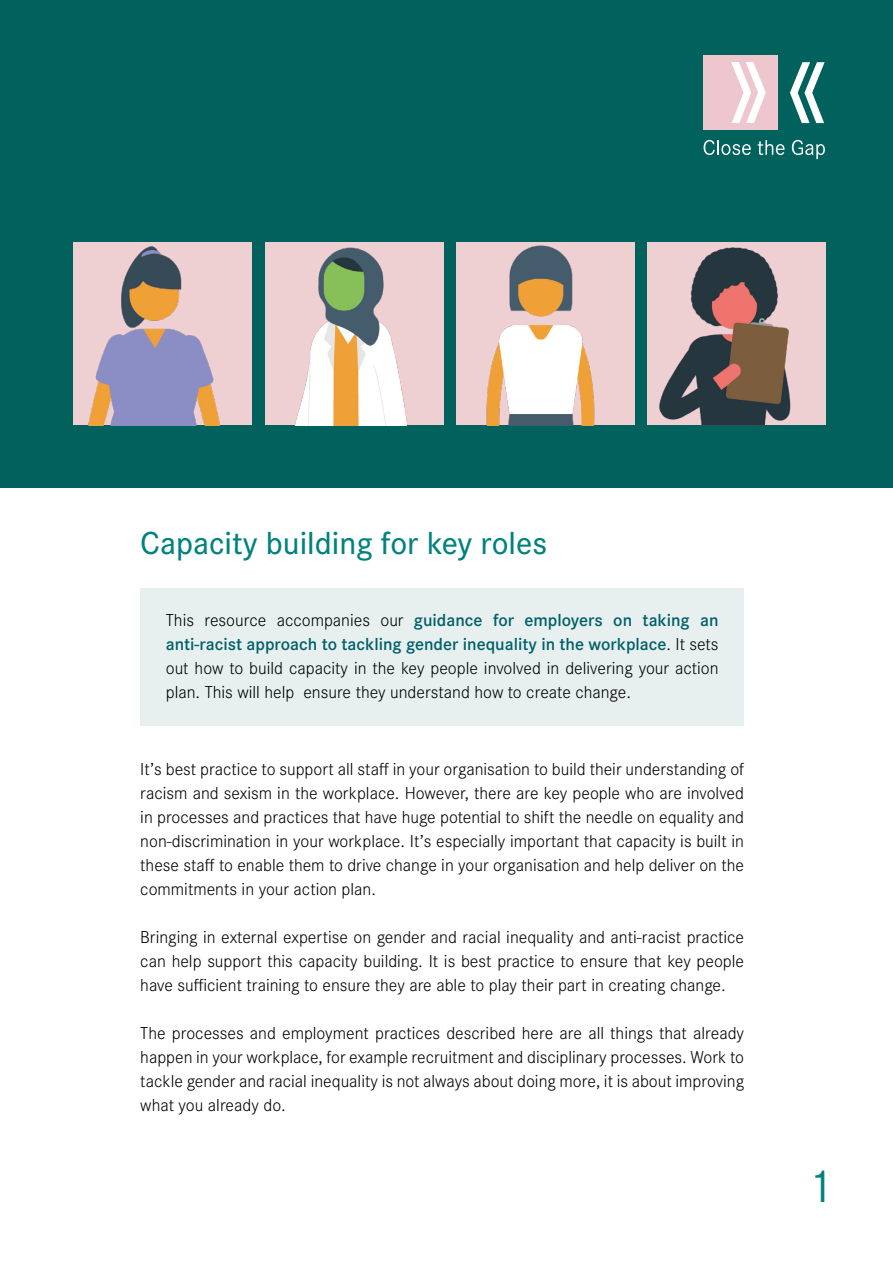
<style>
.page{position:relative;width:893px;height:1263px;background:#fff}
.page>*{position:absolute;margin:0;border:0;box-sizing:border-box;transform-origin:0 0}
.t1{font:48px "Corporate S";color:#00827e}
.t2{font:500 33px "Corporate S";color:#00827e}
.t3{font:300 18px/24px "Corporate S";color:#000;text-align:justify}
.s1{font-weight:600;color:#006069}
</style>
<div class="page">
<div style="left:140px;top:588px;width:604px;height:138px;background:#e8efef"></div>
<div style="left:0;top:0;width:893px;height:487px;background:#00615d"></div>
<img style="left:647px;top:243px;width:177px;height:182px">
<img style="left:73px;top:243px;width:179px;height:182px">
<img style="left:456px;top:243px;width:177px;height:182px">
<img style="left:265px;top:243px;width:179px;height:182px">
<svg style="left:790px;top:62px;width:35px;height:61px"></svg>
<div style="left:703px;top:55px;width:75px;height:75px;background:#edc7cd"></div>
<svg style="left:703px;top:140px;width:48px;height:15px"></svg>
<svg style="left:758px;top:140px;width:26px;height:15px"></svg>
<svg style="left:792px;top:140px;width:33px;height:19px"></svg>
<svg style="left:731px;top:62px;width:35px;height:61px"></svg>
<h2 class="t2" style="left:140px;top:521px;width:408px">Capacity building for key roles</h2>
<p class="t3" style="left:166px;top:607px;width:554px">This resource accompanies our <span class="s1">guidance for employers on taking an anti-racist approach to tackling gender inequality in the workplace</span>. It sets out how to build capacity in the key people involved in delivering your action plan. This will help ensure they understand how to create change.</p>
<p class="t3" style="left:140px;top:756px;width:605px">It’s best practice to support all staff in your organisation to build their understanding of racism and sexism in the workplace. However, there are key people who are involved in processes and practices that have huge potential to shift the needle on equality and non-discrimination in your workplace. It’s especially important that capacity is built in these staff to enable them to drive change in your organisation and help deliver on the commitments in your action plan.</p>
<p class="t3" style="left:140px;top:924px;width:605px">Bringing in external expertise on gender and racial inequality and anti-racist practice can help support this capacity building. It is best practice to ensure that key people have sufficient training to ensure they are able to play their part in creating change.</p>
<p class="t3" style="left:140px;top:1020px;width:605px">The processes and employment practices described here are all things that already happen in your workplace, for example recruitment and disciplinary processes. Work to tackle gender and racial inequality is not always about doing more, it is about improving what you already do.</p>
<h1 class="t1" style="left:807px;top:1154px;width:27px">1</h1>
</div>
